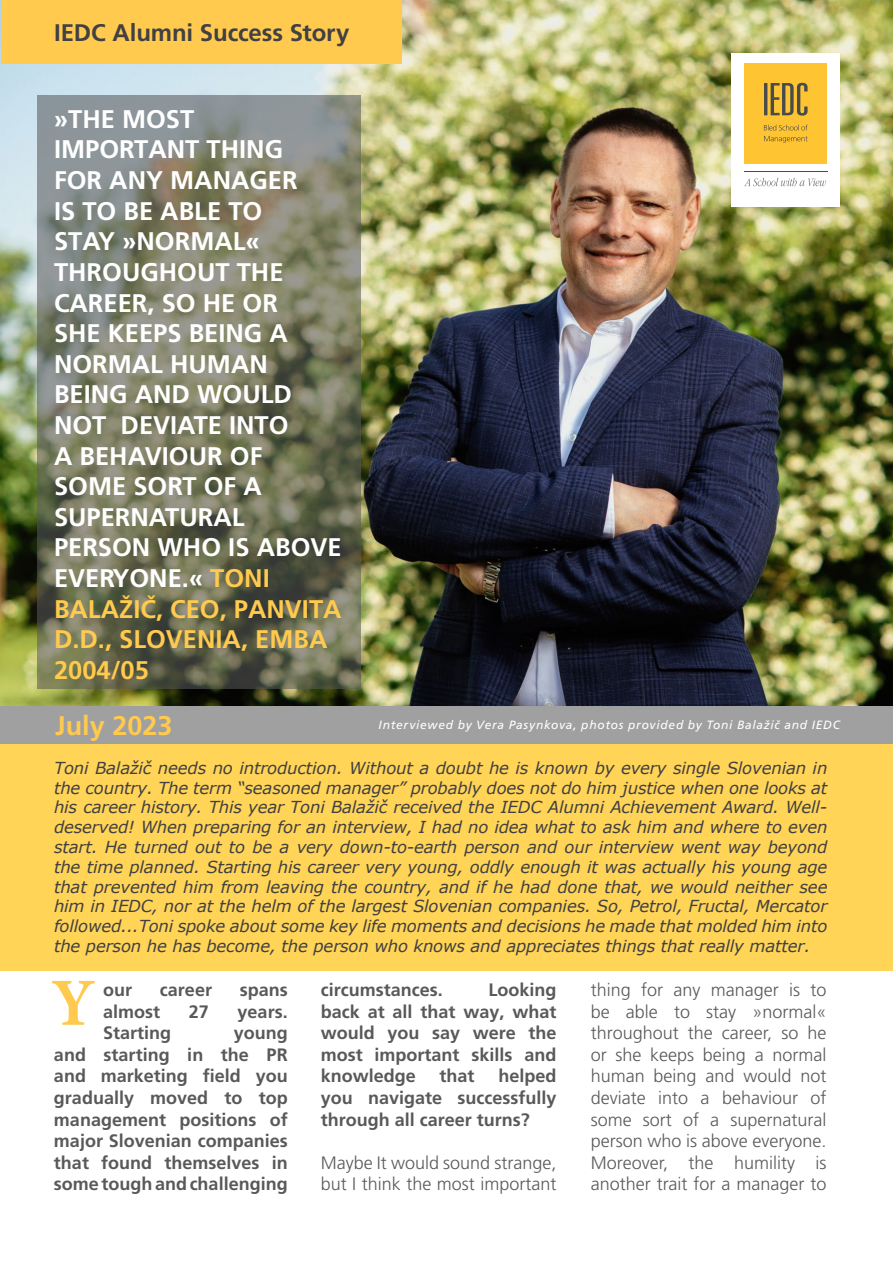
<style>
.page{position:relative;width:893px;height:1263px;background:#fff}
.page>*{position:absolute;margin:0;border:0;box-sizing:border-box;transform-origin:0 0}
.t1{font:700 67.5px "Minion Pro";color:#ffca4e}
.t2{font:700 27px "Frutiger LT Std";color:#ffca4e}
.t3{font:700 25.5px/30.6px "Frutiger LT Std";color:#fff}
.t4{font:700 24px "Frutiger LT Std";letter-spacing:-.005em;color:#414042}
.t5{font:700 18px/21.6px "Frutiger LT Std";color:#58595b;text-align:justify}
.t6{font:300 18px/21.6px "Frutiger LT Std";color:#58595b}
.t7{font:italic 16.5px/19.8px "Verdana";letter-spacing:-.01em;color:#414042;text-align:justify}
.t8{font:italic 12px "Frutiger LT Std";letter-spacing:.06em;color:#fff}
.s1{color:#ffca4e}
</style>
<div class="page">
<img style="left:0;top:0;width:893px;height:706px">
<div style="left:0;top:706px;width:893px;height:38px;background:#a0a0a1"></div>
<div style="left:732px;top:54px;width:108px;height:153px;background:#fff"></div>
<div style="left:744px;top:63px;width:83px;height:100px;background:#ffc432"></div>
<svg style="left:764px;top:125px;width:44px;height:18px"></svg>
<svg style="left:764px;top:83px;width:43px;height:33px"></svg>
<hr style="left:744px;top:172px;width:83px;height:1px;background:#484b4c">
<svg style="left:744px;top:178px;width:82px;height:8px"></svg>
<div style="left:1px;top:0;width:401px;height:63px;background:#ffca4e"></div>
<svg style="left:38px;top:96px;width:323px;height:593px;background:#777a66"></svg>
<div style="left:0;top:744px;width:893px;height:227px;background:#ffd457"></div>
<h3 class="t4" style="left:54px;top:18px;width:297px">IEDC Alumni Success Story</h3>
<p class="t3" style="left:54px;top:104px;width:289px">»THE MOST<br>IMPORTANT THING<br>FOR ANY MANAGER<br>IS TO BE ABLE TO<br>STAY »NORMAL«<br>THROUGHOUT THE<br>CAREER, SO HE OR<br>SHE KEEPS BEING A<br>NORMAL HUMAN<br>BEING AND WOULD<br>NOT DEVIATE INTO<br>A BEHAVIOUR OF<br>SOME SORT OF A<br>SUPERNATURAL<br>PERSON WHO IS ABOVE<br>EVERYONE.« <span class="s1">TONI<br>BALAŽIČ, CEO, PANVITA<br>D.D., SLOVENIA, EMBA<br>2004/05</span></p>
<h2 class="t2" style="left:55px;top:709px;width:119px">July 2023</h2>
<p class="t8" style="left:379px;top:718px;width:463px">Interviewed by Vera Pasynkova, photos provided by Toni Balažič and IEDC</p>
<p class="t7" style="left:54px;top:758px;width:775px">Toni Balažič needs no introduction. Without a doubt he is known by every single Slovenian in the country. The term “seasoned manager” probably does not do him justice when one looks at his career history. This year Toni Balažič received the IEDC Alumni Achievement Award. Well&shy;deserved! When preparing for an interview, I had no idea what to ask him and where to even start. He turned out to be a very down-to-earth person and our interview went way beyond the time planned. Starting his career very young, oddly enough it was actually his young age that prevented him from leaving the country, and if he had done that, we would neither see him in IEDC, nor at the helm of the largest Slovenian companies. So, Petrol, Fructal, Mercator followed...Toni spoke about some key life moments and decisions he made that molded him into the person he has become, the person who knows and appreciates things that really matter.</p>
<h1 class="t1" style="left:51px;top:956px;width:46px">Y</h1>
<p class="t5" style="left:321px;top:979px;width:123px">circumstances.</p>
<p class="t5" style="left:321px;top:979px;width:237px;text-indent:168px">Looking back at all that way, what would you say were the most important skills and knowledge</p>
<p class="t5" style="left:103px;top:979px;width:30px">our</p>
<p class="t5" style="left:160px;top:979px;width:54px">career</p>
<p class="t5" style="left:240px;top:979px;width:49px">spans</p>
<p class="t5" style="left:103px;top:1000px;width:59px">almost</p>
<p class="t5" style="left:189px;top:1000px;width:22px">27</p>
<p class="t5" style="left:238px;top:1000px;width:52px">years.</p>
<p class="t5" style="left:103px;top:1022px;width:70px">Starting</p>
<p class="t5" style="left:54px;top:1022px;width:235px;text-indent:180px">young and starting in the PR and marketing field you gradually moved to top management positions of major Slovenian companies that found themselves in some tough and challenging</p>
<p class="t5" style="left:321px;top:1065px;width:237px;text-indent:178px">helped you navigate successfully through all career turns?</p>
<p class="t6" style="left:321px;top:1152px;width:237px">Maybe It would sound strange, but I think the most important</p>
<p class="t5" style="left:440px;top:1065px;width:37px">that</p>
<p class="t6" style="left:591px;top:979px;width:237px;text-align:justify">thing for any manager is to be able to stay »normal« throughout the career, so he or she keeps being a normal human being and would not deviate into a behaviour of some sort of a supernatural person who is above everyone.<br>Moreover, the humility is another trait for a manager to</p>
</div>
